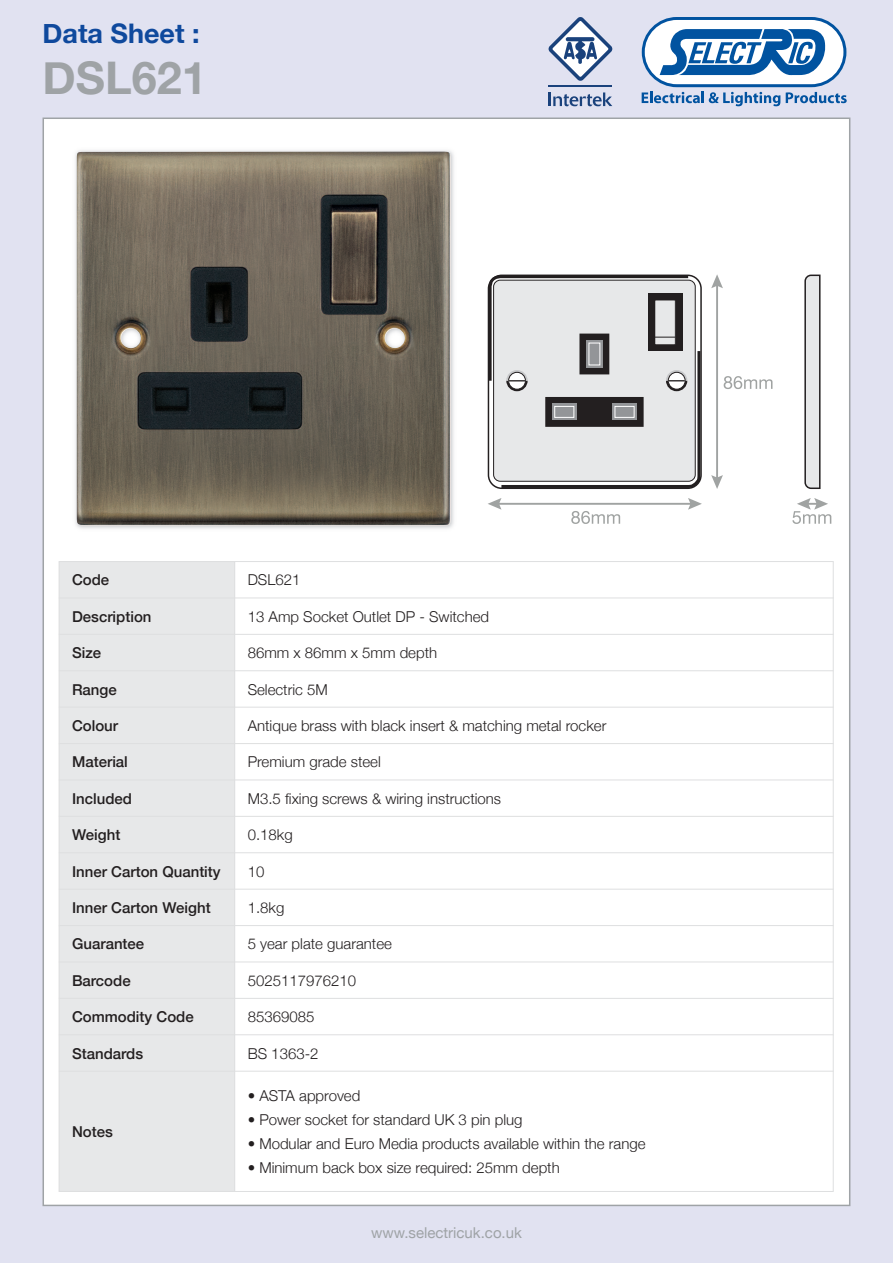
<style>
.page{position:relative;width:893px;height:1263px;background:#e1e2f1}
.page>*{position:absolute;margin:0;border:0;box-sizing:border-box;transform-origin:0 0}
.t1{font:700 45px "Helvetica Neue";color:#9fa3a6}
.t2{font:700 27px "Helvetica Neue";color:#0f499d}
.t3{font:300 15px "Helvetica Neue";color:#231f20}
.t4{font:500 15px "Helvetica Neue";color:#231f20}
.t5{font:15px "Helvetica Neue";color:#9fa3a6}
</style>
<div class="page">
<div style="left:44px;top:119px;width:805px;height:1086px;background:#fff"></div>
<svg style="left:642px;top:17px;width:205px;height:89px"></svg>
<svg style="left:549px;top:92px;width:63px;height:14px"></svg>
<hr style="left:549px;top:86px;width:63px;height:1px;background:#1a427c">
<svg style="left:549px;top:17px;width:63px;height:64px"></svg>
<div style="left:59px;top:561px;width:176px;height:37px;background:#e7e8e9"></div>
<div style="left:59px;top:598px;width:176px;height:36px;background:#e7e8e9"></div>
<div style="left:59px;top:634px;width:176px;height:37px;background:#e7e8e9"></div>
<div style="left:59px;top:671px;width:176px;height:36px;background:#e7e8e9"></div>
<div style="left:59px;top:707px;width:176px;height:36px;background:#e7e8e9"></div>
<div style="left:59px;top:743px;width:176px;height:37px;background:#e7e8e9"></div>
<div style="left:59px;top:780px;width:176px;height:36px;background:#e7e8e9"></div>
<div style="left:59px;top:816px;width:176px;height:37px;background:#e7e8e9"></div>
<div style="left:59px;top:853px;width:176px;height:36px;background:#e7e8e9"></div>
<div style="left:59px;top:889px;width:176px;height:36px;background:#e7e8e9"></div>
<div style="left:59px;top:925px;width:176px;height:37px;background:#e7e8e9"></div>
<div style="left:59px;top:962px;width:176px;height:36px;background:#e7e8e9"></div>
<div style="left:59px;top:998px;width:176px;height:37px;background:#e7e8e9"></div>
<div style="left:59px;top:1035px;width:176px;height:36px;background:#e7e8e9"></div>
<div style="left:59px;top:1071px;width:176px;height:121px;background:#e7e8e9"></div>
<hr style="left:59px;top:561px;width:1px;height:631px;background:#dedfe0">
<hr style="left:234px;top:561px;width:1px;height:631px;background:#dedfe0">
<hr style="left:833px;top:561px;width:1px;height:631px;background:#dedfe0">
<hr style="left:59px;top:561px;width:774px;height:1px;background:#dedfe0">
<hr style="left:59px;top:598px;width:774px;height:1px;background:#dedfe0">
<hr style="left:59px;top:634px;width:774px;height:1px;background:#dedfe0">
<hr style="left:59px;top:670px;width:774px;height:1px;background:#dedfe0">
<hr style="left:59px;top:707px;width:774px;height:1px;background:#dedfe0">
<hr style="left:59px;top:743px;width:774px;height:1px;background:#dedfe0">
<hr style="left:59px;top:780px;width:774px;height:1px;background:#dedfe0">
<hr style="left:59px;top:816px;width:774px;height:1px;background:#dedfe0">
<hr style="left:59px;top:852px;width:774px;height:1px;background:#dedfe0">
<hr style="left:59px;top:889px;width:774px;height:1px;background:#dedfe0">
<hr style="left:59px;top:925px;width:774px;height:1px;background:#dedfe0">
<hr style="left:59px;top:962px;width:774px;height:1px;background:#dedfe0">
<hr style="left:59px;top:998px;width:774px;height:1px;background:#dedfe0">
<hr style="left:59px;top:1034px;width:774px;height:1px;background:#dedfe0">
<hr style="left:59px;top:1071px;width:774px;height:1px;background:#dedfe0">
<hr style="left:59px;top:1191px;width:774px;height:1px;background:#dedfe0">
<svg style="left:711px;top:274px;width:61px;height:215px"></svg>
<svg style="left:488px;top:498px;width:214px;height:26px"></svg>
<svg style="left:792px;top:498px;width:39px;height:26px"></svg>
<svg style="left:804px;top:274px;width:17px;height:215px;background:#c4c4c4"></svg>
<svg style="left:488px;top:274px;width:214px;height:215px;background:#c5c5c6"></svg>
<img style="left:75px;top:150px;width:379px;height:379px">
<img style="left:77px;top:152px;width:374px;height:374px">
<h2 class="t2" style="left:43px;top:17px;width:159px">Data Sheet :</h2>
<h1 class="t1" style="left:43px;top:50px;width:166px">DSL621</h1>
<p class="t4" style="left:72px;top:571px;width:39px">Code</p>
<p class="t3" style="left:248px;top:571px;width:54px">DSL621</p>
<p class="t4" style="left:72px;top:607px;width:81px">Description</p>
<p class="t3" style="left:248px;top:607px;width:243px">13 Amp Socket Outlet DP - Switched</p>
<p class="t4" style="left:72px;top:644px;width:31px">Size</p>
<p class="t3" style="left:248px;top:644px;width:191px">86mm x 86mm x 5mm depth</p>
<p class="t4" style="left:72px;top:680px;width:46px">Range</p>
<p class="t3" style="left:248px;top:680px;width:82px">Selectric 5M</p>
<p class="t4" style="left:72px;top:716px;width:48px">Colour</p>
<p class="t3" style="left:248px;top:716px;width:360px">Antique brass with black insert &amp; matching metal rocker</p>
<p class="t4" style="left:72px;top:753px;width:57px">Material</p>
<p class="t3" style="left:248px;top:753px;width:135px">Premium grade steel</p>
<p class="t4" style="left:72px;top:789px;width:62px">Included</p>
<p class="t3" style="left:248px;top:789px;width:255px">M3.5 fixing screws &amp; wiring instructions</p>
<p class="t4" style="left:72px;top:826px;width:50px">Weight</p>
<p class="t3" style="left:248px;top:826px;width:47px">0.18kg</p>
<p class="t4" style="left:72px;top:862px;width:150px">Inner Carton Quantity</p>
<p class="t3" style="left:248px;top:862px;width:18px">10</p>
<p class="t4" style="left:72px;top:898px;width:140px">Inner Carton Weight</p>
<p class="t3" style="left:248px;top:898px;width:38px">1.8kg</p>
<p class="t4" style="left:72px;top:935px;width:74px">Guarantee</p>
<p class="t3" style="left:248px;top:935px;width:146px">5 year plate guarantee</p>
<p class="t4" style="left:72px;top:971px;width:60px">Barcode</p>
<p class="t3" style="left:248px;top:971px;width:110px">5025117976210</p>
<p class="t4" style="left:72px;top:1008px;width:123px">Commodity Code</p>
<p class="t3" style="left:248px;top:1008px;width:68px">85369085</p>
<p class="t4" style="left:72px;top:1044px;width:73px">Standards</p>
<p class="t3" style="left:248px;top:1044px;width:72px">BS 1363-2</p>
<p class="t4" style="left:72px;top:1122px;width:42px">Notes</p>
<p class="t3" style="left:248px;top:1086px;width:114px">• ASTA approved</p>
<p class="t3" style="left:248px;top:1110px;width:276px">• Power socket for standard UK 3 pin plug</p>
<p class="t3" style="left:248px;top:1134px;width:399px">• Modular and Euro Media products available within the range</p>
<p class="t3" style="left:248px;top:1158px;width:314px">• Minimum back box size required: 25mm depth</p>
<p class="t5" style="left:371px;top:1224px;width:152px">www.selectricuk.co.uk</p>
</div>
